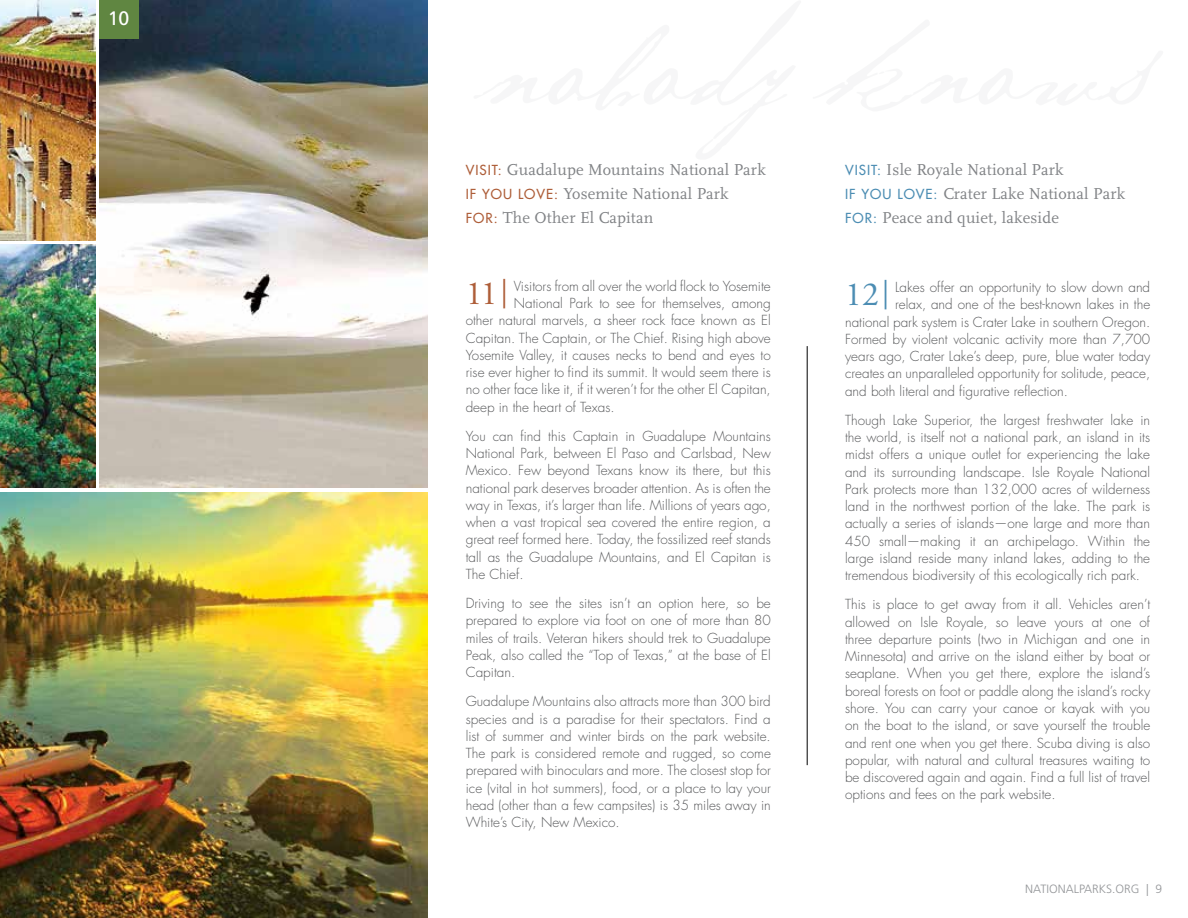
<style>
.page{position:relative;width:1188px;height:918px;background:#fff}
.page>*{position:absolute;margin:0;border:0;box-sizing:border-box;transform-origin:0 0}
.t1{font:19.5px "Frutiger";color:#fff}
.t2{font:16.5px/24px "Scala";letter-spacing:.01em;color:#808285}
.t3{font:300 13.5px/17.2px "Futura";color:#58595b;text-align:justify}
.t4{font:300 12px "Frutiger";color:#939598}
.s1{font-family:"Futura";font-size:13.5px;color:#ae5e39}
.s2{font-family:"Futura";font-size:13.5px;color:#4c8db3}
.s3{font-family:"Adobe Garamond";font-weight:400;font-size:33.75px;color:#ae5e39}
.s4{font-family:"Adobe Garamond";font-weight:400;font-size:29.55px;color:#ae5e39}
.s5{font-family:"Adobe Garamond";font-weight:400;font-size:33.75px;color:#4c8db3}
.s6{font-family:"Adobe Garamond";font-weight:400;font-size:29.55px;color:#4c8db3}
</style>
<div class="page">
<img style="left:100px;top:0;width:328px;height:488px">
<img style="left:0;top:492px;width:428px;height:426px">
<img style="left:0;top:0;width:95px;height:240px">
<img style="left:0;top:245px;width:95px;height:243px">
<div style="left:100px;top:0;width:39px;height:39px;background:#608641"></div>
<hr style="left:807px;top:346px;width:1px;height:419px;background:#000">
<h1 class="t1" style="left:108px;top:7px;width:23px">10</h1>
<p class="t2" style="left:466px;top:158px;width:302px"><span class="s1">VISIT:</span> Guadalupe Mountains National Park<br><span class="s1">IF YOU LOVE:</span> Yosemite National Park<br><span class="s1">FOR:</span> The Other El Capitan</p>
<p class="t2" style="left:845px;top:158px;width:282px"><span class="s2">VISIT:</span> Isle Royale National Park<br><span class="s2">IF YOU LOVE:</span> Crater Lake National Park<br><span class="s2">FOR:</span> Peace and quiet, lakeside</p>
<p class="t3" style="left:466px;top:278px;width:307px"><span class="s3">11</span><span class="s4">|</span> Visitors from all over the world flock to Yosemite</p>
<p class="t3" style="left:514px;top:295px;width:259px">National Park to see for themselves, among</p>
<p class="t3" style="left:466px;top:312px;width:307px">other natural marvels, a sheer rock face known as El</p>
<p class="t3" style="left:466px;top:329px;width:307px">Capitan. The Captain, or The Chief. Rising high above</p>
<p class="t3" style="left:466px;top:347px;width:307px">Yosemite Valley, it causes necks to bend and eyes to</p>
<p class="t3" style="left:466px;top:364px;width:307px">rise ever higher to find its summit. It would seem there is</p>
<p class="t3" style="left:466px;top:381px;width:307px">no other face like it, if it weren’t for the other El Capitan,</p>
<p class="t3" style="left:466px;top:398px;width:150px">deep in the heart of Texas.</p>
<p class="t3" style="left:466px;top:428px;width:307px">You can find this Captain in Guadalupe Mountains National Park, between El Paso and Carlsbad, New Mexico. Few beyond Texans know its there, but this national park deserves broader attention. As is often the way in Texas, it’s larger than life. Millions of years ago, when a vast tropical sea covered the entire region, a great reef formed here. Today, the fossilized reef stands tall as the Guadalupe Mountains, and El Capitan is The Chief.</p>
<p class="t3" style="left:466px;top:595px;width:307px">Driving to see the sites isn’t an option here, so be prepared to explore via foot on one of more than 80 miles of trails. Veteran hikers should trek to Guadalupe Peak, also called the “Top of Texas,” at the base of El Capitan.</p>
<p class="t3" style="left:466px;top:693px;width:307px">Guadalupe Mountains also attracts more than 300 bird species and is a paradise for their spectators. Find a list of summer and winter birds on the park website.<br>The park is considered remote and rugged, so come prepared with binoculars and more. The closest stop for ice (vital in hot summers), food, or a place to lay your head (other than a few campsites) is 35 miles away in White’s City, New Mexico.</p>
<p class="t3" style="left:845px;top:279px;width:307px"><span class="s5">12</span><span class="s6">|</span> Lakes offer an opportunity to slow down and</p>
<p class="t3" style="left:895px;top:296px;width:257px">relax, and one of the best-known lakes in the</p>
<p class="t3" style="left:845px;top:314px;width:307px">national park system is Crater Lake in southern Oregon.</p>
<p class="t3" style="left:845px;top:331px;width:307px">Formed by violent volcanic activity more than 7,700</p>
<p class="t3" style="left:845px;top:348px;width:307px">years ago, Crater Lake’s deep, pure, blue water today</p>
<p class="t3" style="left:845px;top:365px;width:307px">creates an unparalleled opportunity for solitude, peace,</p>
<p class="t3" style="left:845px;top:383px;width:224px">and both literal and figurative reflection.</p>
<p class="t3" style="left:845px;top:412px;width:307px">Though Lake Superior, the largest freshwater lake in the world, is itself not a national park, an island in its midst offers a unique outlet for experiencing the lake and its surrounding landscape. Isle Royale National Park protects more than 132,000 acres of wilderness land in the northwest portion of the lake. The park is actually a series of islands—one large and more than 450 small—making it an archipelago. Within the large island reside many inland lakes, adding to the tremendous biodiversity of this ecologically rich park.</p>
<p class="t3" style="left:845px;top:596px;width:307px">This is place to get away from it all. Vehicles aren’t allowed on Isle Royale, so leave yours at one of three departure points (two in Michigan and one in Minnesota) and arrive on the island either by boat or seaplane. When you get there, explore the island’s boreal forests on foot or paddle along the island’s rocky shore. You can carry your canoe or kayak with you on the boat to the island, or save yourself the trouble and rent one when you get there. Scuba diving is also popular, with natural and cultural treasures waiting to be discovered again and again. Find a full list of travel options and fees on the park website.</p>
<p class="t4" style="left:1025px;top:882px;width:138px">NATIONALPARKS.ORG | 9</p>
</div>
